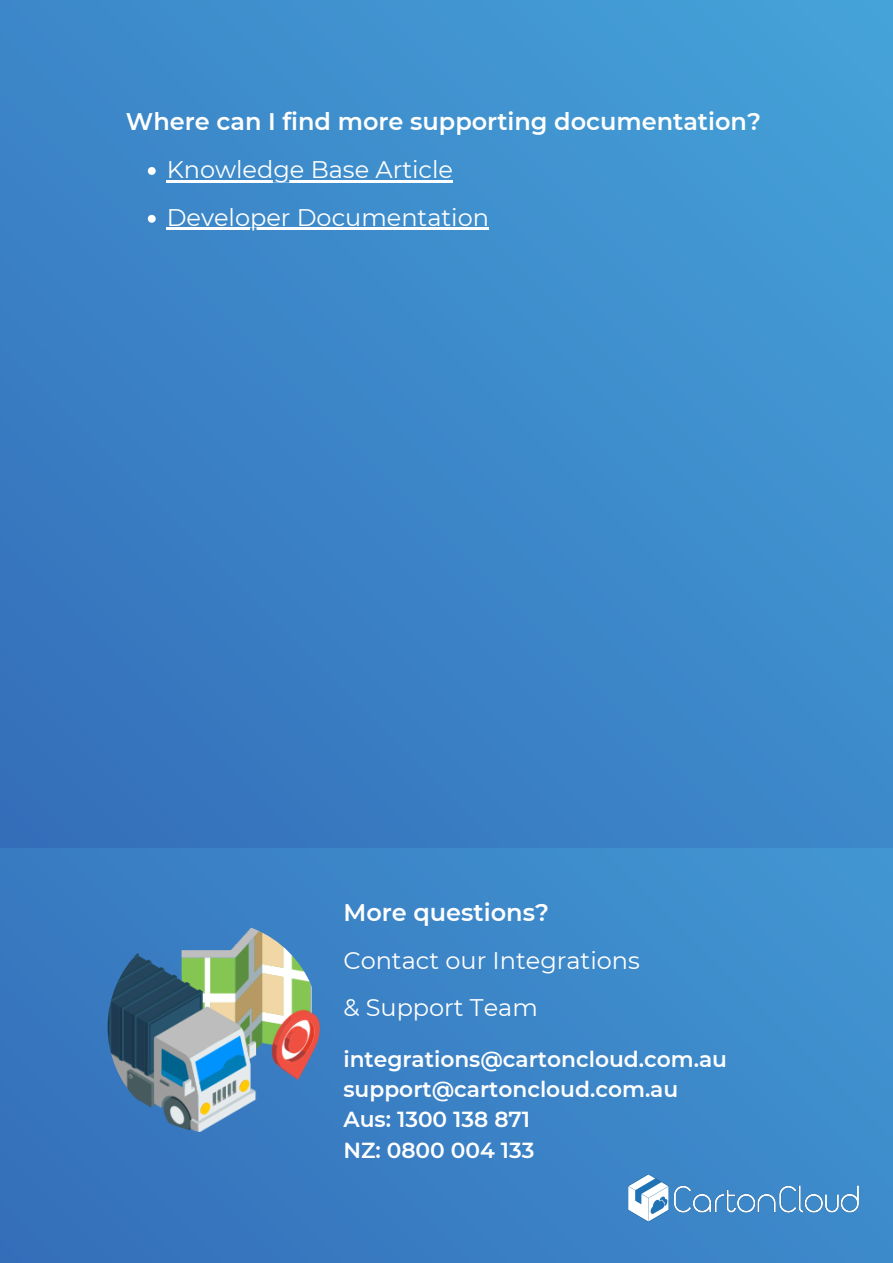
<style>
.page{position:relative;width:893px;height:1263px;background:#fff}
.page>*{position:absolute;margin:0;border:0;box-sizing:border-box;transform-origin:0 0}
.t1{font:24px "Montserrat";color:#fff}
.t2{font:600 24px "Montserrat";color:#fff}
.t3{font:600 21.75px "Montserrat";color:#fff}
</style>
<div class="page">
<div style="left:0;top:24px;width:893px;height:1239px;background:linear-gradient(to right,#3674bd,#4091cf)"></div>
<img style="left:108px;top:921px;width:212px;height:212px;border-radius:50%">
<img style="left:628px;top:1174px;width:230px;height:47px">
<div style="left:0;top:0;width:893px;height:847px;background:linear-gradient(to right,#397ac1,#4196d1)"></div>
<svg style="left:148px;top:167px;width:8px;height:8px"></svg>
<hr style="left:167px;top:180px;width:286px;height:2px;background:#fff">
<svg style="left:148px;top:215px;width:8px;height:8px"></svg>
<hr style="left:167px;top:228px;width:322px;height:2px;background:#fff">
<p class="t2" style="left:126px;top:107px;width:636px">Where can I find more supporting documentation?</p>
<p class="t1" style="left:167px;top:155px;width:288px">Knowledge Base Article</p>
<p class="t1" style="left:167px;top:203px;width:324px">Developer Documentation</p>
<p class="t2" style="left:343px;top:897px;width:207px">More questions?</p>
<p class="t1" style="left:343px;top:945px;width:298px">Contact our Integrations</p>
<p class="t1" style="left:343px;top:993px;width:196px">&amp; Support Team</p>
<p class="t3" style="left:343px;top:1045px;width:385px">integrations@cartoncloud.com.au</p>
<p class="t3" style="left:343px;top:1076px;width:336px">support@cartoncloud.com.au</p>
<p class="t3" style="left:343px;top:1106px;width:188px">Aus: 1300 138 871</p>
<p class="t3" style="left:343px;top:1136px;width:193px">NZ: 0800 004 133</p>
</div>
